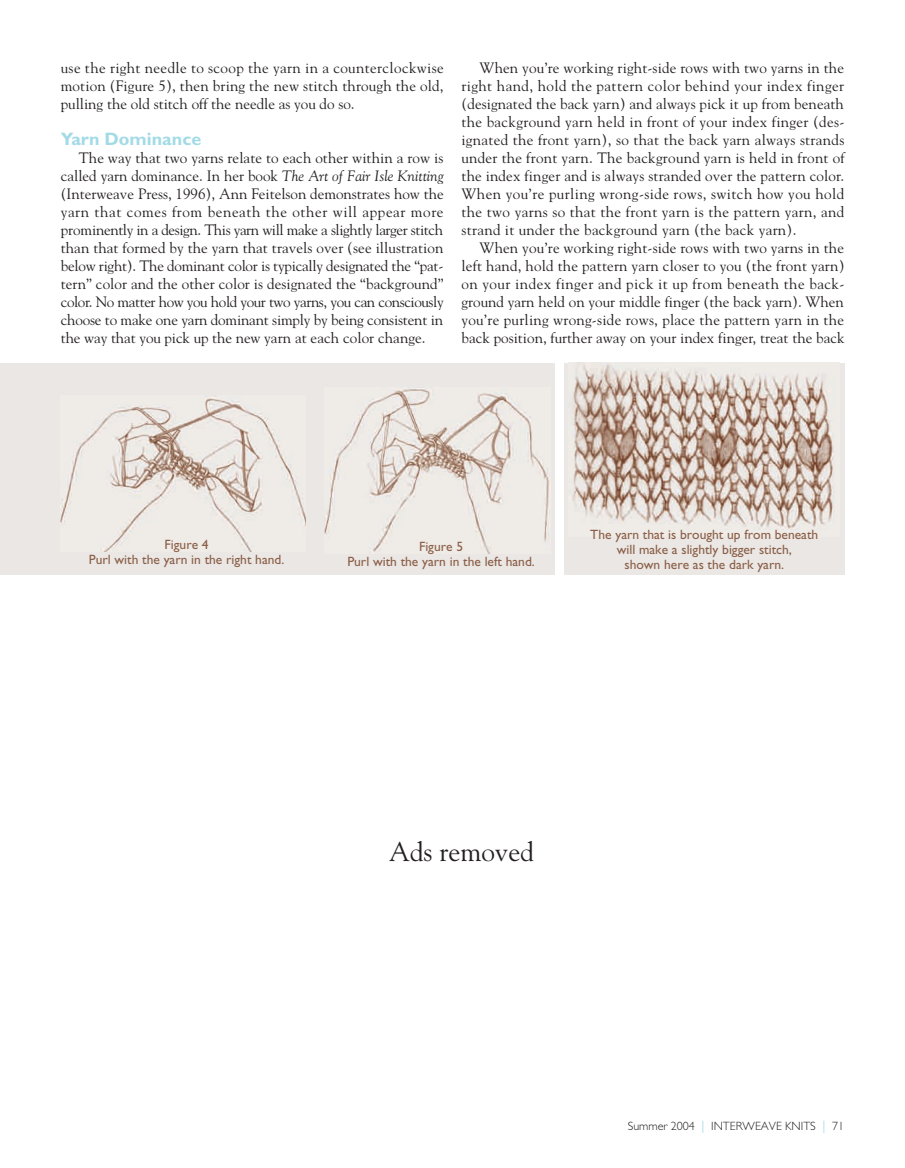
<style>
.page{position:relative;width:905px;height:1168px;background:#fff}
.page>*{position:absolute;margin:0;border:0;box-sizing:border-box;transform-origin:0 0}
.t1{font:27px "Goudy";color:#231f20}
.t2{font:700 18px "Gill Sans";color:#a2dbe6}
.t3{font:15px/18px "Goudy";color:#231f20;text-align:justify}
.t4{font:13.5px/15px "Gill Sans";color:#8b5f47;text-align:center}
.t5{font:300 12px "Gill Sans";color:#231f20}
.s1{font-style:italic}
.s2{font-size:18px;color:#a2dbe6}
</style>
<div class="page">
<div style="left:0;top:363px;width:554px;height:212px;background:#eae7e5"></div>
<img style="left:61px;top:397px;width:245px;height:155px">
<img style="left:324px;top:388px;width:226px;height:165px">
<div style="left:564px;top:363px;width:280px;height:212px;background:#eae7e5"></div>
<img style="left:570px;top:364px;width:264px;height:166px">
<p class="t3" style="left:61px;top:59px;width:384px">use the right needle to scoop the yarn in a counterclockwise motion (Figure 5), then bring the new stitch through the old, pulling the old stitch off the needle as you do so.</p>
<p class="t2" style="left:61px;top:132px;width:142px">Yarn Dominance</p>
<p class="t3" style="left:61px;top:149px;width:384px;text-indent:18px">The way that two yarns relate to each other within a row is called yarn dominance. In her book <span class="s1">The Art of Fair Isle Knitting </span>(Interweave Press, 1996), Ann Feitelson demonstrates how the yarn that comes from beneath the other will appear more prominently in a design. This yarn will make a slightly larger stitch than that formed by the yarn that travels over (see illustration below right). The dominant color is typically designated the “pat&shy;tern” color and the other color is designated the “background” color. No matter how you hold your two yarns, you can consciously choose to make one yarn dominant simply by being consistent in the way that you pick up the new yarn at each color change.</p>
<p class="t3" style="left:461px;top:59px;width:384px;text-indent:18px">When you’re working right-side rows with two yarns in the right hand, hold the pattern color behind your index finger (designated the back yarn) and always pick it up from beneath the background yarn held in front of your index finger (des&shy;ignated the front yarn), so that the back yarn always strands under the front yarn. The background yarn is held in front of the index finger and is always stranded over the pattern color.<br>When you’re purling wrong-side rows, switch how you hold the two yarns so that the front yarn is the pattern yarn, and strand it under the background yarn (the back yarn).</p>
<p class="t3" style="left:461px;top:239px;width:384px;text-indent:18px">When you’re working right-side rows with two yarns in the left hand, hold the pattern yarn closer to you (the front yarn) on your index finger and pick it up from beneath the back&shy;ground yarn held on your middle finger (the back yarn). When you’re purling wrong-side rows, place the pattern yarn in the back position, further away on your index finger, treat the back</p>
<p class="t4" style="left:89px;top:539px;width:197px">Figure 4<br>Purl with the yarn in the right hand.</p>
<p class="t4" style="left:347px;top:540px;width:189px">Figure 5<br>Purl with the yarn in the left hand.</p>
<p class="t4" style="left:590px;top:529px;width:229px">The yarn that is brought up from beneath will make a slightly bigger stitch,<br>shown here as the dark yarn.</p>
<h1 class="t1" style="left:389px;top:836px;width:146px">Ads removed</h1>
<p class="t5" style="left:627px;top:1121px;width:218px">Summer 2004 <span class="s2">I</span> INTERWEAVE KNITS <span class="s2">I</span> 71</p>
</div>
